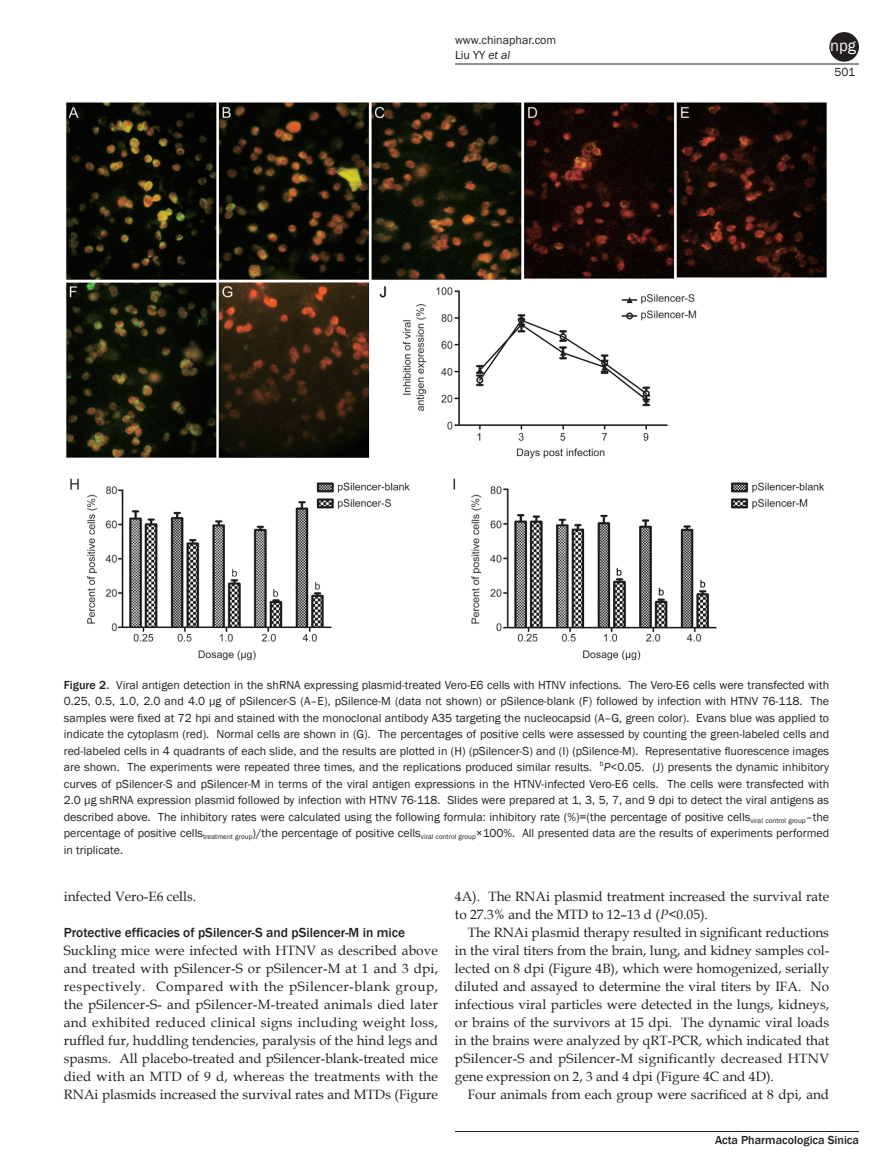
<style>
.page{position:relative;width:893px;height:1170px;background:#fff}
.page>*{position:absolute;margin:0;border:0;box-sizing:border-box;transform-origin:0 0}
.t1{font:16.5px "Franklin Gothic";color:#fff}
.t2{font:13.5px/18px "Book Antiqua";color:#231f20;text-align:justify}
.t3{font:13.5px "Book Antiqua 2";color:#231f20}
.t4{font:500 13.5px "Franklin Gothic";color:#231f20}
.t5{font:12px/16.5px "Franklin Gothic Book 2";color:#231f20;text-align:justify}
.t6{font:12px/15px "Franklin Gothic";color:#231f20}
.t7{font:12px "Franklin Gothic Medium 2";color:#231f20}
.s1{font-style:italic}
.s2{font-family:"Franklin Gothic";font-weight:500}
.s3{font-family:"Franklin Gothic";font-style:italic}
.s4{font-family:"Franklin Gothic"}
</style>
<div class="page">
<hr style="left:455px;top:64px;width:404px;height:1px;background:#231f20">
<hr style="left:455px;top:1131px;width:404px;height:1px;background:#231f20">
<div style="left:829px;top:32px;width:30px;height:30px;background:#231f20;border-radius:50%"></div>
<img style="left:65px;top:102px;width:762px;height:559px">
<p class="t6" style="left:455px;top:32px;width:103px">www.chinaphar.com<br>Liu YY <span class="s1">et al</span></p>
<h1 class="t1" style="left:830px;top:35px;width:27px">npg</h1>
<p class="t5" style="left:834px;top:64px;width:22px">501</p>
<p class="t5" style="left:64px;top:676px;width:767px"><span class="s2">Figure 2.</span> Viral antigen detection in the shRNA expressing plasmid-treated Vero-E6 cells with HTNV infections. The Vero-E6 cells were transfected with 0.25, 0.5, 1.0, 2.0 and 4.0 μg of pSilencer-S (A–E), pSilence-M (data not shown) or pSilence-blank (F) followed by infection with HTNV 76-118. The samples were fixed at 72 hpi and stained with the monoclonal antibody A35 targeting the nucleocapsid (A–G, green color). Evans blue was applied to indicate the cytoplasm (red). Normal cells are shown in (G). The percentages of positive cells were assessed by counting the green-labeled cells and red-labeled cells in 4 quadrants of each slide, and the results are plotted in (H) (pSilencer-S) and (I) (pSilence-M). Representative fluorescence images are shown. The experiments were repeated three times, and the replications produced similar results. <sup>b</sup><span class="s3">P</span>&lt;0.05. (J) presents the dynamic inhibitory curves of pSilencer-S and pSilencer-M in terms of the viral antigen expressions in the HTNV-infected Vero-E6 cells. The cells were transfected with 2.0 μg shRNA expression plasmid followed by infection with HTNV 76-118. Slides were prepared at 1, 3, 5, 7, and 9 dpi to detect the viral antigens as described above. The inhibitory rates were calculated using the following formula: inhibitory rate (%)=(the percentage of positive cells<sub>viral</sub> <sub>control</sub> <sub>group</sub>–the <span class="s4">percentage of positive cells</span><sub>treatment</sub> <sub>group</sub>)/the percentage of positive cells<sub>viral</sub> <sub>control</sub> <sub>group</sub>×100%. All presented data are the results of experiments performed</p>
<p class="t6" style="left:64px;top:842px;width:61px">in triplicate.</p>
<p class="t2" style="left:64px;top:887px;width:134px">infected Vero-E6 cells.</p>
<p class="t4" style="left:64px;top:924px;width:343px">Protective efficacies of pSilencer-S and pSilencer-M in mice</p>
<p class="t2" style="left:64px;top:941px;width:376px">Suckling mice were infected with HTNV as described above and treated with pSilencer-S or pSilencer-M at 1 and 3 dpi, respectively. Compared with the pSilencer-blank group, the pSilencer-S- and pSilencer-M-treated animals died later and exhibited reduced clinical signs including weight loss,</p>
<p class="t3" style="left:64px;top:1031px;width:376px">ruffled fur, huddling tendencies, paralysis of the hind legs and</p>
<p class="t2" style="left:64px;top:1049px;width:376px">spasms. All placebo-treated and pSilencer-blank-treated mice died with an MTD of 9 d, whereas the treatments with the RNAi plasmids increased the survival rates and MTDs (Figure</p>
<p class="t2" style="left:455px;top:887px;width:376px">4A). The RNAi plasmid treatment increased the survival rate to 27.3% and the MTD to 12–13 d (<span class="s1">P</span>&lt;0.05).</p>
<p class="t3" style="left:468px;top:923px;width:363px">The RNAi plasmid therapy resulted in significant reductions</p>
<p class="t2" style="left:455px;top:941px;width:376px">in the viral titers from the brain, lung, and kidney samples col&shy;lected on 8 dpi (Figure 4B), which were homogenized, serially diluted and assayed to determine the viral titers by IFA. No infectious viral particles were detected in the lungs, kidneys, or brains of the survivors at 15 dpi. The dynamic viral loads in the brains were analyzed by qRT-PCR, which indicated that pSilencer-S and pSilencer-M significantly decreased HTNV gene expression on 2, 3 and 4 dpi (Figure 4C and 4D).</p>
<p class="t3" style="left:468px;top:1084px;width:363px">Four animals from each group were sacrificed at 8 dpi, and</p>
<p class="t7" style="left:715px;top:1132px;width:145px">Acta Pharmacologica Sinica</p>
</div>
